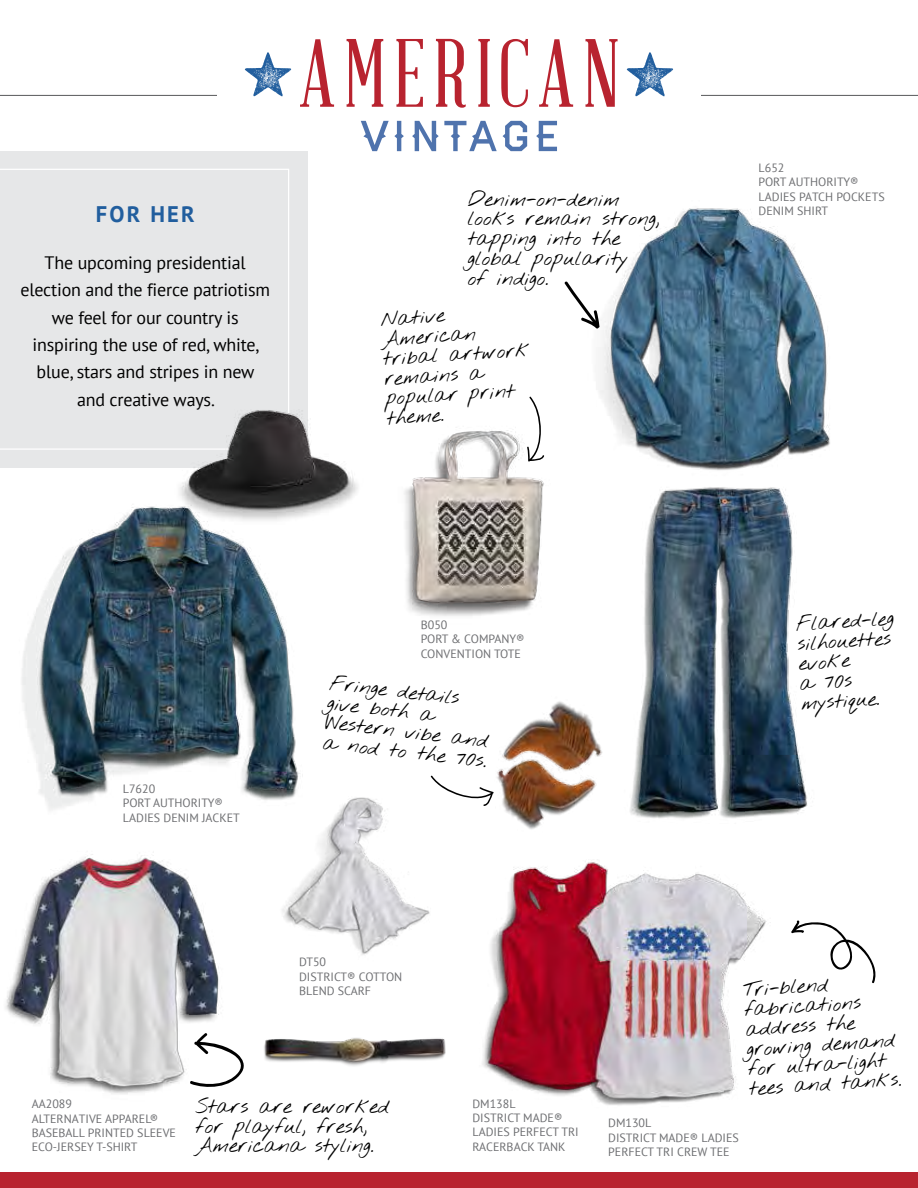
<style>
.page{position:relative;width:918px;height:1188px;background:#fff}
.page>*{position:absolute;margin:0;border:0;box-sizing:border-box;transform-origin:0 0}
.t1{font:700 22.5px "PT Sans";letter-spacing:.1em;color:#215e9e}
.t2{font:18px/27.3px "PT Sans";letter-spacing:-.01em;color:#000;text-align:center}
.t3{font:16.5px/19.8px "Nothing You Could Do";color:#000}
.t4{font:12px/14.4px "PT Sans";color:#6d6e71}
</style>
<div class="page">
<div style="left:0;top:1173px;width:918px;height:15px;background:#b8232f"></div>
<hr style="left:0;top:95px;width:918px;height:1px;background:#58595b">
<div style="left:217px;top:78px;width:484px;height:35px;background:#fff"></div>
<svg style="left:300px;top:39px;width:318px;height:69px"></svg>
<svg style="left:627px;top:52px;width:46px;height:44px"></svg>
<svg style="left:361px;top:121px;width:196px;height:30px"></svg>
<svg style="left:245px;top:52px;width:46px;height:44px"></svg>
<div style="left:0;top:151px;width:308px;height:317px;background:#e6e7e8"></div>
<svg style="left:0;top:169px;width:289px;height:281px"></svg>
<img style="left:264px;top:1038px;width:182px;height:28px">
<img style="left:630px;top:487px;width:177px;height:332px">
<img style="left:482px;top:859px;width:289px;height:247px">
<img style="left:404px;top:430px;width:141px;height:186px">
<img style="left:175px;top:394px;width:183px;height:122px">
<img style="left:599px;top:208px;width:231px;height:263px">
<img style="left:22px;top:497px;width:281px;height:313px">
<img style="left:263px;top:783px;width:167px;height:172px">
<img style="left:501px;top:785px;width:95px;height:45px">
<img style="left:497px;top:701px;width:106px;height:84px">
<svg style="left:564px;top:281px;width:36px;height:48px"></svg>
<svg style="left:527px;top:396px;width:17px;height:66px"></svg>
<svg style="left:430px;top:775px;width:64px;height:31px"></svg>
<svg style="left:231px;top:1049px;width:13px;height:33px"></svg>
<svg style="left:791px;top:920px;width:85px;height:64px"></svg>
<img style="left:5px;top:854px;width:226px;height:240px">
<h1 class="t1" style="left:96px;top:203px;width:101px">FOR HER</h1>
<p class="t2" style="left:21px;top:250px;width:251px">The upcoming presidential election and the fierce patriotism we feel for our country is inspiring the use of red, white, blue, stars and stripes in new and creative ways.</p>
<p class="t3" style="left:468px;top:190px;width:193px">Denim-on-denim looks remain strong, tapping into the global popularity<br>of indigo.</p>
<p class="t3" style="left:380px;top:310px;width:149px;rotate:-3deg">Native<br>American tribal artwork remains a popular print theme.</p>
<p class="t4" style="left:123px;top:782px;width:118px">L7620<br>PORT AUTHORITY®<br>LADIES DENIM JACKET</p>
<p class="t4" style="left:421px;top:618px;width:105px">B050<br>PORT &amp; COMPANY®<br>CONVENTION TOTE</p>
<p class="t3" style="left:330px;top:675px;width:166px;rotate:6deg">Fringe details give both a<br>Western vibe and a nod to the 70s.</p>
<p class="t4" style="left:299px;top:955px;width:105px">DT50<br>DISTRICT® COTTON<br>BLEND SCARF</p>
<p class="t4" style="left:759px;top:161px;width:128px">L652<br>PORT AUTHORITY®<br>LADIES PATCH POCKETS<br>DENIM SHIRT</p>
<p class="t3" style="left:796px;top:615px;width:99px;rotate:-3deg">Flared-leg silhouettes evoke<br>a 70s mystique.</p>
<p class="t3" style="left:743px;top:981px;width:155px;rotate:-3deg">Tri-blend fabrications address the growing demand for ultra-light tees and tanks.</p>
<p class="t4" style="left:32px;top:1097px;width:146px">AA2089<br>ALTERNATIVE APPAREL®<br>BASEBALL PRINTED SLEEVE<br>ECO-JERSEY T-SHIRT</p>
<p class="t3" style="left:195px;top:1097px;width:195px">Stars are reworked for playful, fresh,<br>Americana styling.</p>
<p class="t4" style="left:472px;top:1097px;width:108px">DM138L<br>DISTRICT MADE®<br>LADIES PERFECT TRI<br>RACERBACK TANK</p>
<p class="t4" style="left:608px;top:1116px;width:132px">DM130L<br>DISTRICT MADE® LADIES<br>PERFECT TRI CREW TEE</p>
</div>
